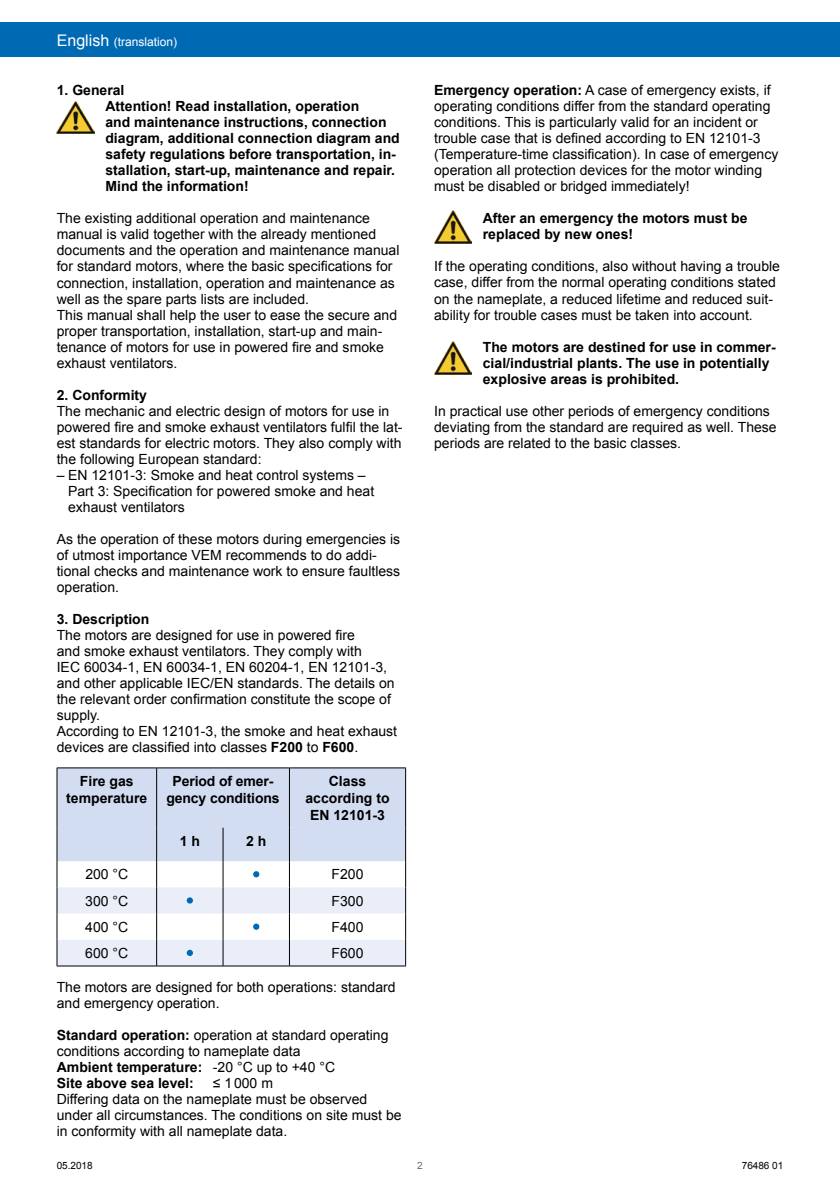
<style>
.page{position:relative;width:840px;height:1191px;background:#fff}
.page>*{position:absolute;margin:0;border:0;box-sizing:border-box;transform-origin:0 0}
.t1{font:14px/16px "Arial";color:#000}
.t2{font:700 14px/16px "Arial";color:#000}
.t3{font:12px "Arial";color:#fff}
.t4{font:10px "Arial";letter-spacing:-.005em;color:#000}
.t5{font:10px "Arial";color:#706f6f}
.s1{font-size:16px}
.s2{font-weight:700}
</style>
<div class="page">
<div style="left:0;top:23px;width:839px;height:34px;background:#0069b4"></div>
<img style="left:57px;top:101px;width:37px;height:33px">
<hr style="left:57px;top:767px;width:99px;height:1px;background:#000">
<hr style="left:156px;top:767px;width:67px;height:1px;background:#000">
<hr style="left:223px;top:767px;width:66px;height:1px;background:#000">
<hr style="left:289px;top:767px;width:116px;height:1px;background:#000">
<svg style="left:57px;top:768px;width:349px;height:198px"></svg>
<div style="left:187px;top:949px;width:6px;height:7px;background:#0069b4;border-radius:50%"></div>
<img style="left:434px;top:210px;width:37px;height:33px">
<img style="left:434px;top:341px;width:37px;height:33px">
<p class="t3" style="left:57px;top:33px;width:122px"><span class="s1">English</span> (translation)</p>
<p class="t2" style="left:105px;top:83px;width:296px;text-indent:-49px">1. General<br>Attention! Read installation, operation<br>and maintenance instructions, connection diagram, additional connection diagram and safety regulations before transportation, in&shy;stallation, start-up, maintenance and repair.<br>Mind the information!</p>
<p class="t1" style="left:57px;top:211px;width:344px">The existing additional operation and maintenance manual is valid together with the already mentioned documents and the operation and maintenance manual for standard motors, where the basic specifications for connection, installation, operation and maintenance as well as the spare parts lists are included.<br>This manual shall help the user to ease the secure and proper transportation, installation, start-up and main&shy;tenance of motors for use in powered fire and smoke exhaust ventilators.</p>
<p class="t2" style="left:57px;top:387px;width:92px">2. Conformity</p>
<p class="t1" style="left:57px;top:403px;width:347px">The mechanic and electric design of motors for use in powered fire and smoke exhaust ventilators fulfil the lat&shy;est standards for electric motors. They also comply with the following European standard:</p>
<p class="t1" style="left:68px;top:467px;width:307px;text-indent:-11px">– EN 12101-3: Smoke and heat control systems –<br>Part 3: Specification for powered smoke and heat exhaust ventilators</p>
<p class="t1" style="left:57px;top:531px;width:345px">As the operation of these motors during emergencies is of utmost importance VEM recommends to do addi&shy;tional checks and maintenance work to ensure faultless operation.</p>
<p class="t2" style="left:57px;top:611px;width:94px">3. Description</p>
<p class="t1" style="left:57px;top:627px;width:342px">The motors are designed for use in powered fire<br>and smoke exhaust ventilators. They comply with<br>IEC 60034-1, EN 60034-1, EN 60204-1, EN 12101-3, and other applicable IEC/EN standards. The details on the relevant order confirmation constitute the scope of supply.<br>According to EN 12101-3, the smoke and heat exhaust devices are classified into classes <span class="s2">F200</span> to <span class="s2">F600</span>.</p>
<p class="t2" style="left:66px;top:773px;width:82px;line-height:16.8px;text-align:center">Fire gas temperature</p>
<p class="t2" style="left:166px;top:773px;width:115px;line-height:16.8px;text-align:center">Period of emer&shy;gency conditions</p>
<p class="t2" style="left:305px;top:773px;width:86px;line-height:16.8px;text-align:center">Class according to<br>EN 12101-3</p>
<p class="t2" style="left:180px;top:833px;width:22px">1 h</p>
<p class="t2" style="left:246px;top:833px;width:22px">2 h</p>
<p class="t1" style="left:85px;top:866px;width:44px">200 °C</p>
<p class="t1" style="left:331px;top:866px;width:33px">F200</p>
<p class="t1" style="left:85px;top:893px;width:44px">300 °C</p>
<p class="t1" style="left:331px;top:893px;width:33px">F300</p>
<p class="t1" style="left:85px;top:919px;width:44px">400 °C</p>
<p class="t1" style="left:331px;top:919px;width:33px">F400</p>
<p class="t1" style="left:85px;top:945px;width:44px">600 °C</p>
<p class="t1" style="left:331px;top:945px;width:33px">F600</p>
<p class="t1" style="left:57px;top:979px;width:340px">The motors are designed for both operations: standard and emergency operation.</p>
<p class="t1" style="left:57px;top:1027px;width:333px"><span class="s2">Standard operation:</span> operation at standard operating conditions according to nameplate data<br><span class="s2">Ambient temperature:</span> -20 °C up to +40 °C<br><span class="s2">Site above sea level:</span></p>
<p class="t1" style="left:57px;top:1075px;width:346px;text-indent:156px">≤ 1000 m<br>Differing data on the nameplate must be observed under all circumstances. The conditions on site must be in conformity with all nameplate data.</p>
<p class="t1" style="left:434px;top:83px;width:345px"><span class="s2">Emergency operation:</span> A case of emergency exists, if operating conditions differ from the standard operating conditions. This is particularly valid for an incident or trouble case that is defined according to EN 12101-3 (Temperature-time classification). In case of emergency operation all protection devices for the motor winding must be disabled or bridged immediately!</p>
<p class="t2" style="left:482px;top:211px;width:266px">After an emergency the motors must be replaced by new ones!</p>
<p class="t1" style="left:434px;top:259px;width:347px">If the operating conditions, also without having a trouble case, differ from the normal operating conditions stated on the nameplate, a reduced lifetime and reduced suit&shy;ability for trouble cases must be taken into account.</p>
<p class="t2" style="left:482px;top:339px;width:294px">The motors are destined for use in commer&shy;cial/industrial plants. The use in potentially explosive areas is prohibited.</p>
<p class="t1" style="left:434px;top:403px;width:344px">In practical use other periods of emergency conditions deviating from the standard are required as well. These periods are related to the basic classes.</p>
<p class="t4" style="left:57px;top:1158px;width:37px">05.2018</p>
<p class="t5" style="left:417px;top:1158px;width:7px">2</p>
<p class="t4" style="left:741px;top:1158px;width:43px">76486 01</p>
</div>
